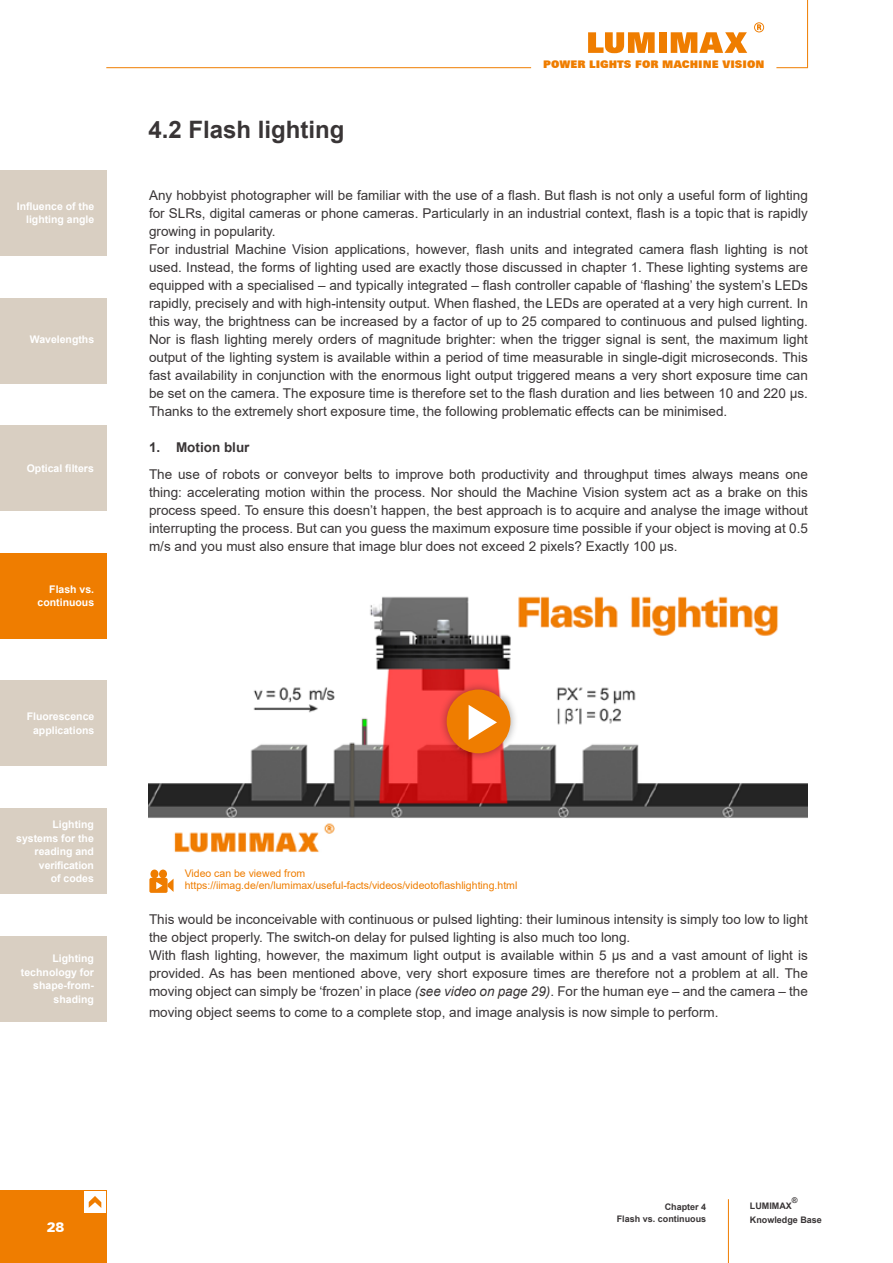
<style>
.page{position:relative;width:893px;height:1263px;background:#fff}
.page>*{position:absolute;margin:0;border:0;box-sizing:border-box;transform-origin:0 0}
.t1{font:700 24px "Arial";color:#393536}
.t2{font:13.5px/18px "Arial";color:#393536}
.t3{font:700 13.5px "Arial";color:#393536}
.t4{font:900 13.5px "Zurich BT";color:#fff}
.t5{font:700 10.5px/13.5px "Arial";color:#fff;text-align:right}
.t6{font:10.5px/12px "Arial";color:#ef7d00}
.t7{font:900 10.5px "Zurich BT";color:#ef7d00}
.t8{font:700 9px/12px "Arial";color:#393536;text-align:right}
.t9{font:700 7.8px "Arial";color:#393536}
.s1{font-style:italic}
</style>
<div class="page">
<div style="left:0;top:170px;width:106px;height:85px;background:#d9cfc2"></div>
<div style="left:0;top:298px;width:106px;height:85px;background:#d9cfc2"></div>
<div style="left:0;top:426px;width:106px;height:85px;background:#d9cfc2"></div>
<div style="left:0;top:553px;width:106px;height:85px;background:#ef7d00"></div>
<div style="left:0;top:681px;width:106px;height:85px;background:#d9cfc2"></div>
<div style="left:0;top:809px;width:106px;height:85px;background:#d9cfc2"></div>
<svg style="left:754px;top:22px;width:10px;height:10px"></svg>
<svg style="left:588px;top:32px;width:67px;height:21px"></svg>
<div style="left:659px;top:32px;width:8px;height:21px;background:#ef7d00"></div>
<svg style="left:671px;top:32px;width:76px;height:21px"></svg>
<hr style="left:728px;top:1199px;width:1px;height:64px;background:#ef7d00">
<hr style="left:106px;top:67px;width:425px;height:1px;background:#ef7d00">
<hr style="left:776px;top:67px;width:32px;height:1px;background:#ef7d00">
<hr style="left:807px;top:0;width:1px;height:68px;background:#ef7d00">
<div style="left:0;top:936px;width:106px;height:85px;background:#d9cfc2"></div>
<div style="left:0;top:1191px;width:106px;height:72px;background:#ef7d00"></div>
<img style="left:149px;top:596px;width:659px;height:257px">
<div style="left:149px;top:878px;width:19px;height:15px;background:#ef7d00;border-radius:2px"></div>
<svg style="left:156px;top:882px;width:6px;height:7px"></svg>
<svg style="left:168px;top:879px;width:6px;height:13px"></svg>
<div style="left:159px;top:869px;width:8px;height:9px;background:#ef7d00;border-radius:50%"></div>
<div style="left:150px;top:869px;width:8px;height:9px;background:#ef7d00;border-radius:50%"></div>
<div style="left:84px;top:1191px;width:22px;height:21px;background:#fff"></div>
<svg style="left:89px;top:1196px;width:12px;height:12px"></svg>
<div style="left:438px;top:681px;width:81px;height:81px;background:#000;opacity:.35"></div>
<div style="left:447px;top:689px;width:63px;height:64px;background:#ef7d00;border-radius:50%"></div>
<svg style="left:469px;top:705px;width:28px;height:35px"></svg>
<p class="t5" style="left:17px;top:199px;width:79px">Influence of the lighting angle</p>
<p class="t5" style="left:30px;top:333px;width:66px">Wavelengths</p>
<p class="t5" style="left:27px;top:462px;width:69px">Optical filters</p>
<p class="t5" style="left:38px;top:582px;width:58px">Flash vs. continuous</p>
<p class="t5" style="left:27px;top:710px;width:69px">Fluorescence applications</p>
<p class="t5" style="left:16px;top:818px;width:79px">Lighting systems for the reading and verification<br>of codes</p>
<p class="t5" style="left:21px;top:952px;width:74px">Lighting technology for shape-from&shy;shading</p>
<h1 class="t1" style="left:148px;top:112px;width:198px">4.2 Flash lighting</h1>
<p class="t7" style="left:543px;top:58px;width:223px">POWER LIGHTS FOR MACHINE VISION</p>
<p class="t2" style="left:149px;top:186px;width:660px">Any hobbyist photographer will be familiar with the use of a flash. But flash is not only a useful form of lighting for SLRs, digital cameras or phone cameras. Particularly in an industrial context, flash is a topic that is rapidly growing in popularity.<br>For industrial Machine Vision applications, however, flash units and integrated camera flash lighting is not used. Instead, the forms of lighting used are exactly those discussed in chapter 1. These lighting systems are equipped with a specialised – and typically integrated – flash controller capable of ‘flashing’ the system’s LEDs rapidly, precisely and with high-intensity output. When flashed, the LEDs are operated at a very high current. In this way, the brightness can be increased by a factor of up to 25 compared to continuous and pulsed lighting.<br>Nor is flash lighting merely orders of magnitude brighter: when the trigger signal is sent, the maximum light output of the lighting system is available within a period of time measurable in single-digit microseconds. This fast availability in conjunction with the enormous light output triggered means a very short exposure time can be set on the camera. The exposure time is therefore set to the flash duration and lies between 10 and 220 µs.<br>Thanks to the extremely short exposure time, the following problematic effects can be minimised.</p>
<p class="t3" style="left:149px;top:438px;width:102px">1. Motion blur</p>
<p class="t2" style="left:149px;top:465px;width:660px;text-align:justify">The use of robots or conveyor belts to improve both productivity and throughput times always means one thing: accelerating motion within the process. Nor should the Machine Vision system act as a brake on this process speed. To ensure this doesn’t happen, the best approach is to acquire and analyse the image without interrupting the process. But can you guess the maximum exposure time possible if your object is moving at 0.5 m/s and you must also ensure that image blur does not exceed 2 pixels? Exactly 100 µs.</p>
<p class="t6" style="left:185px;top:867px;width:334px">Video can be viewed from https://iimag.de/en/lumimax/useful-facts/videos/videotoflashlighting.html</p>
<p class="t2" style="left:149px;top:910px;width:660px">This would be inconceivable with continuous or pulsed lighting: their luminous intensity is simply too low to light the object properly. The switch-on delay for pulsed lighting is also much too long.<br>With flash lighting, however, the maximum light output is available within 5 µs and a vast amount of light is provided. As has been mentioned above, very short exposure times are therefore not a problem at all. The moving object can simply be ‘frozen’ in place <span class="s1">(see video on page 29)</span>. For the human eye – and the camera – the</p>
<p class="t2" style="left:149px;top:1003px;width:571px">moving object seems to come to a complete stop, and image analysis is now simple to perform.</p>
<p class="t4" style="left:47px;top:1219px;width:19px">28</p>
<p class="t9" style="left:792px;top:1195px;width:7px">®</p>
<p class="t8" style="left:750px;top:1213px;width:74px">Knowledge Base</p>
<p class="t8" style="left:617px;top:1201px;width:91px">Chapter 4<br>Flash vs. continuous</p>
<p class="t8" style="left:750px;top:1200px;width:43px">LUMIMAX</p>
</div>
